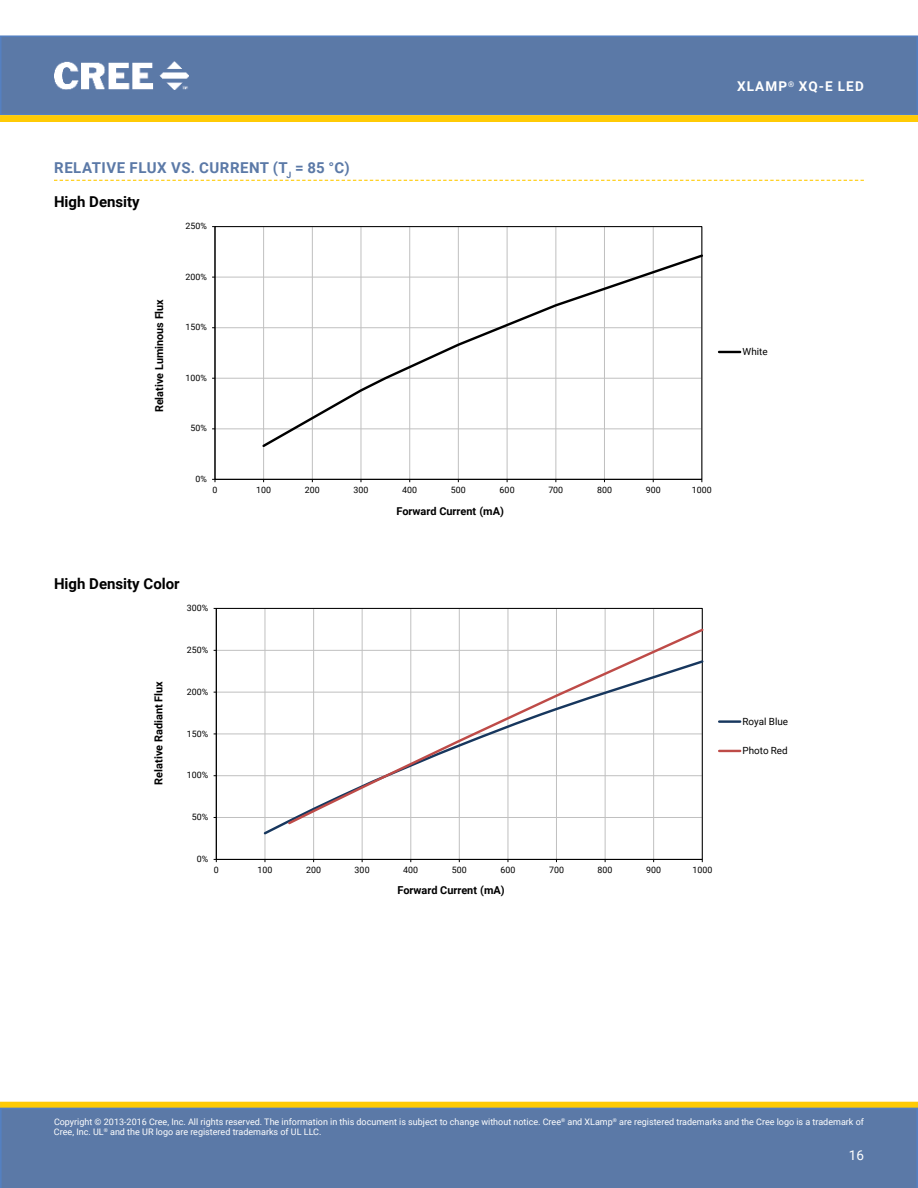
<style>
.page{position:relative;width:918px;height:1188px;background:#fff}
.page>*{position:absolute;margin:0;border:0;box-sizing:border-box;transform-origin:0 0}
.t1{font:700 15px "Roboto";letter-spacing:.035em;color:#5b79a7}
.t2{font:700 15px "Roboto";color:#000}
.t3{font:700 13.5px "Roboto";letter-spacing:.085em;color:#fff}
.t4{font:13.5px "Roboto";color:#fff}
.t5{font:700 10.95px "Roboto";color:#000}
.t6{font:700 10.8px "Roboto";letter-spacing:-.005em;color:#000}
.t7{font:9.9px "Roboto";color:#000}
.t8{font:9.75px "Roboto";color:#000}
.t9{font:9px/10.8px "Roboto";color:#fff}
.t10{font:8.85px "Roboto";letter-spacing:.005em;color:#000}
.t11{font:8.7px "Roboto";letter-spacing:.005em;color:#000}
</style>
<div class="page">
<div style="left:0;top:35px;width:918px;height:80px;background:#5b79a7"></div>
<img style="left:55px;top:62px;width:134px;height:28px">
<div style="left:1px;top:1102px;width:916px;height:6px;background:#ffcb05"></div>
<div style="left:0;top:1102px;width:918px;height:6px;border:1px solid #fdca0b"></div>
<div style="left:0;top:1108px;width:918px;height:80px;background:#5b79a7"></div>
<svg style="left:0;top:115px;width:918px;height:7px;background:#fdca09"></svg>
<svg style="left:54px;top:180px;width:810px;height:1px"></svg>
<hr style="left:215px;top:429px;width:487px;height:1px;background:#c0c0c0">
<hr style="left:215px;top:378px;width:487px;height:1px;background:#c0c0c0">
<hr style="left:215px;top:327px;width:487px;height:1px;background:#c0c0c0">
<hr style="left:215px;top:277px;width:487px;height:1px;background:#c0c0c0">
<hr style="left:263px;top:227px;width:1px;height:252px;background:#c0c0c0">
<hr style="left:312px;top:227px;width:1px;height:252px;background:#c0c0c0">
<hr style="left:361px;top:227px;width:1px;height:252px;background:#c0c0c0">
<hr style="left:409px;top:227px;width:1px;height:252px;background:#c0c0c0">
<hr style="left:458px;top:227px;width:1px;height:252px;background:#c0c0c0">
<hr style="left:507px;top:227px;width:1px;height:252px;background:#c0c0c0">
<hr style="left:556px;top:227px;width:1px;height:252px;background:#c0c0c0">
<hr style="left:604px;top:227px;width:1px;height:252px;background:#c0c0c0">
<hr style="left:653px;top:227px;width:1px;height:252px;background:#c0c0c0">
<hr style="left:702px;top:227px;width:1px;height:252px;background:#c0c0c0">
<hr style="left:215px;top:227px;width:1px;height:252px;background:#000">
<hr style="left:215px;top:479px;width:487px;height:1px;background:#000">
<svg style="left:260px;top:253px;width:443px;height:196px"></svg>
<hr style="left:719px;top:351px;width:21px;height:2px;background:#000">
<hr style="left:216px;top:817px;width:486px;height:1px;background:#c0c0c0">
<hr style="left:216px;top:775px;width:486px;height:1px;background:#c0c0c0">
<hr style="left:216px;top:734px;width:486px;height:1px;background:#c0c0c0">
<hr style="left:216px;top:692px;width:486px;height:1px;background:#c0c0c0">
<hr style="left:216px;top:650px;width:486px;height:1px;background:#c0c0c0">
<hr style="left:265px;top:608px;width:1px;height:251px;background:#c0c0c0">
<hr style="left:313px;top:608px;width:1px;height:251px;background:#c0c0c0">
<hr style="left:362px;top:608px;width:1px;height:251px;background:#c0c0c0">
<hr style="left:410px;top:608px;width:1px;height:251px;background:#c0c0c0">
<hr style="left:459px;top:608px;width:1px;height:251px;background:#c0c0c0">
<hr style="left:508px;top:608px;width:1px;height:251px;background:#c0c0c0">
<hr style="left:556px;top:608px;width:1px;height:251px;background:#c0c0c0">
<hr style="left:605px;top:608px;width:1px;height:251px;background:#c0c0c0">
<hr style="left:653px;top:608px;width:1px;height:251px;background:#c0c0c0">
<hr style="left:216px;top:608px;width:1px;height:251px;background:#000">
<hr style="left:216px;top:859px;width:486px;height:1px;background:#000">
<svg style="left:262px;top:658px;width:441px;height:179px"></svg>
<svg style="left:286px;top:627px;width:417px;height:199px"></svg>
<hr style="left:719px;top:720px;width:21px;height:3px;background:#17375e">
<hr style="left:719px;top:750px;width:21px;height:2px;background:#be4b48">
<h2 class="t3" style="left:737px;top:81px;width:128px">XLAMP<sup>®</sup> XQ-E LED</h2>
<h1 class="t1" style="left:54px;top:161px;width:297px">RELATIVE FLUX VS. CURRENT (T<sub>J</sub> = 85 °C)</h1>
<h1 class="t2" style="left:54px;top:195px;width:87px">HIGH DENSITY</h1>
<p class="t11" style="left:185px;top:223px;width:23px">250%</p>
<p class="t5" style="left:155px;top:412px;width:115px;rotate:-90deg">Relative Luminous Flux</p>
<p class="t11" style="left:185px;top:273px;width:23px">200%</p>
<p class="t11" style="left:185px;top:324px;width:23px">150%</p>
<p class="t11" style="left:185px;top:374px;width:23px">100%</p>
<p class="t11" style="left:190px;top:425px;width:18px">50%</p>
<p class="t11" style="left:195px;top:476px;width:13px">0%</p>
<p class="t11" style="left:212px;top:487px;width:6px">0</p>
<p class="t11" style="left:256px;top:487px;width:16px">100</p>
<p class="t11" style="left:305px;top:487px;width:16px">200</p>
<p class="t11" style="left:354px;top:487px;width:16px">300</p>
<p class="t11" style="left:402px;top:487px;width:16px">400</p>
<p class="t11" style="left:451px;top:487px;width:16px">500</p>
<p class="t11" style="left:500px;top:487px;width:16px">600</p>
<p class="t11" style="left:548px;top:487px;width:16px">700</p>
<p class="t11" style="left:597px;top:487px;width:16px">800</p>
<p class="t11" style="left:646px;top:487px;width:16px">900</p>
<p class="t11" style="left:692px;top:487px;width:22px">1000</p>
<p class="t6" style="left:396px;top:506px;width:109px">Forward Current (mA)</p>
<h1 class="t2" style="left:54px;top:577px;width:127px">HIGH DENSITY COLOR</h1>
<p class="t10" style="left:187px;top:604px;width:23px">300%</p>
<p class="t5" style="left:154px;top:785px;width:105px;rotate:-90deg">Relative Radiant Flux</p>
<p class="t10" style="left:187px;top:646px;width:23px">250%</p>
<p class="t10" style="left:187px;top:688px;width:23px">200%</p>
<p class="t10" style="left:187px;top:730px;width:23px">150%</p>
<p class="t10" style="left:187px;top:772px;width:23px">100%</p>
<p class="t10" style="left:192px;top:814px;width:18px">50%</p>
<p class="t10" style="left:197px;top:855px;width:13px">0%</p>
<p class="t10" style="left:214px;top:867px;width:6px">0</p>
<p class="t10" style="left:257px;top:867px;width:16px">100</p>
<p class="t10" style="left:306px;top:867px;width:16px">200</p>
<p class="t10" style="left:355px;top:867px;width:16px">300</p>
<p class="t10" style="left:403px;top:867px;width:16px">400</p>
<p class="t10" style="left:452px;top:867px;width:16px">500</p>
<p class="t10" style="left:500px;top:867px;width:16px">600</p>
<p class="t10" style="left:549px;top:867px;width:16px">700</p>
<p class="t10" style="left:598px;top:867px;width:16px">800</p>
<p class="t10" style="left:646px;top:867px;width:16px">900</p>
<p class="t10" style="left:692px;top:867px;width:21px">1000</p>
<p class="t5" style="left:397px;top:886px;width:109px">Forward Current (mA)</p>
<p class="t8" style="left:743px;top:348px;width:27px">White</p>
<p class="t7" style="left:743px;top:717px;width:47px">Royal Blue</p>
<p class="t7" style="left:743px;top:747px;width:47px">Photo Red</p>
<p class="t9" style="left:54px;top:1117px;width:812px">Copyright © 2013-2016 Cree, Inc. All rights reserved. The information in this document is subject to change without notice. Cree<sup>®</sup> and XLamp<sup>®</sup> are registered trademarks and the Cree logo is a trademark of<br>Cree, Inc. UL<sup>®</sup> and the UR logo are registered trademarks of UL LLC.</p>
<h2 class="t4" style="left:849px;top:1149px;width:17px">16</h2>
</div>
